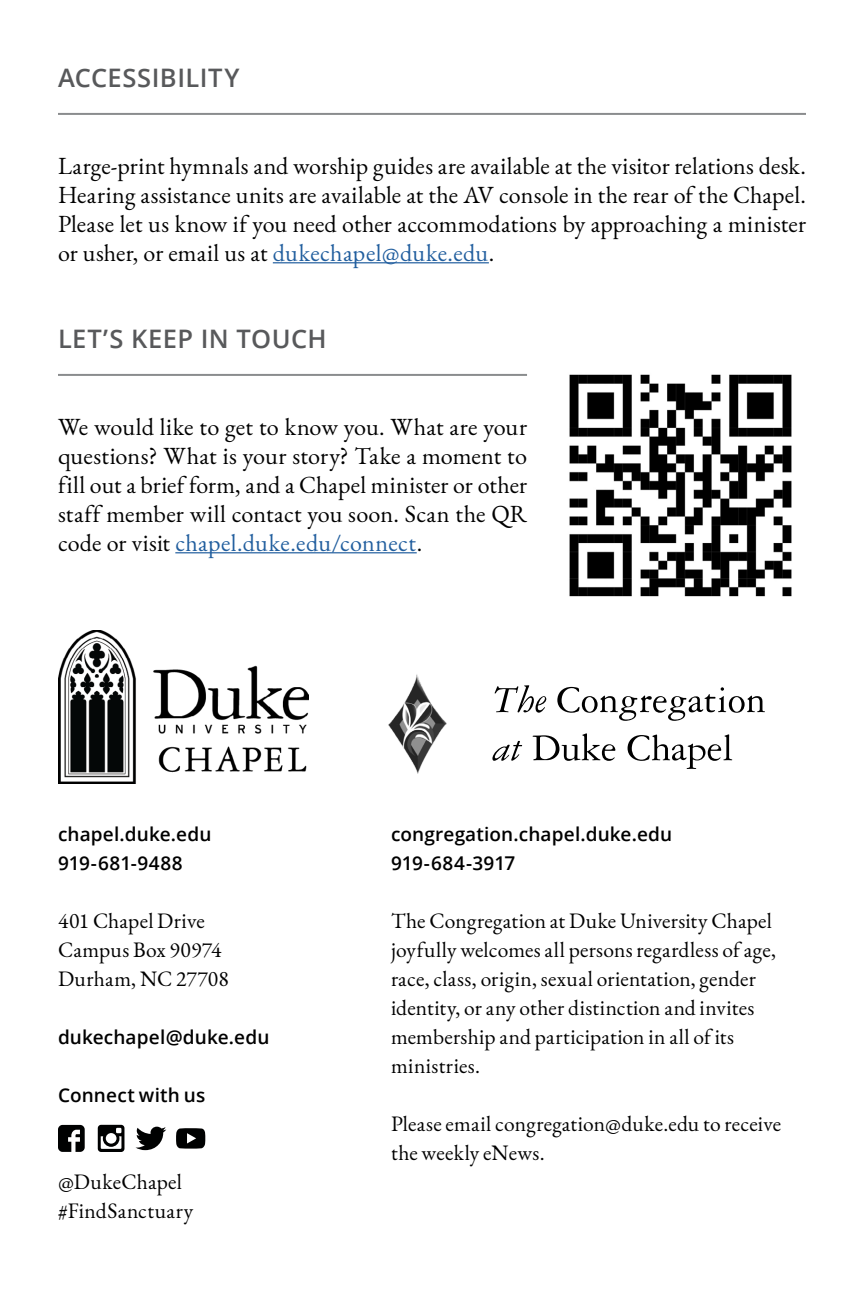
<style>
.page{position:relative;width:864px;height:1296px;background:#fff}
.page>*{position:absolute;margin:0;border:0;box-sizing:border-box;transform-origin:0 0}
.Headers_-_Horizontal{font:600 25.6px "Open Sans";letter-spacing:.015em;color:#58595b}
.Body_-_Left_Justify{font:24px/29px "EB Garamond";letter-spacing:.01em;color:#000;text-align:justify}
.Body_-_Left_Justify-2{font:21.6px/29px "EB Garamond";letter-spacing:.01em;color:#000}
.Body_-_Left_Justify-3{font:600 19px "Open Sans";letter-spacing:.005em;color:#000}
.Body_-_Left_Justify-4{font:600 19px "Open Sans";letter-spacing:.025em;color:#000}
.s1{color:#215e9e}
.s2{color:#fff}
</style>
<div class="page">
<img style="left:388px;top:674px;width:59px;height:100px">
<svg style="left:492px;top:733px;width:240px;height:36px"></svg>
<svg style="left:495px;top:685px;width:270px;height:36px"></svg>
<svg style="left:98px;top:1125px;width:26px;height:27px"></svg>
<svg style="left:58px;top:1125px;width:27px;height:27px"></svg>
<svg style="left:135px;top:1127px;width:31px;height:23px"></svg>
<svg style="left:176px;top:1128px;width:29px;height:21px"></svg>
<img style="left:58px;top:630px;width:250px;height:153px">
<hr style="left:58px;top:374px;width:469px;height:2px;background:#8a8c8e">
<hr style="left:175px;top:552px;width:242px;height:1px;background:#215e9e">
<img style="left:569px;top:374px;width:223px;height:223px">
<hr style="left:58px;top:113px;width:748px;height:2px;background:#8a8c8e">
<hr style="left:273px;top:262px;width:216px;height:1px;background:#215e9e">
<h4 class="Headers_-_Horizontal" style="left:58px;top:60px;width:183px">ACCESSIBILITY</h4>
<p class="Body_-_Left_Justify" style="left:58px;top:152px;width:750px">Large-print hymnals and worship guides are available at the visitor relations desk.<br>Hearing assistance units are available at the AV console in the rear of the Chapel.<br>Please let us know if you need other accommodations by approaching a minister or usher, or email us at <span class="s1">dukechapel@duke.edu</span>.</p>
<h4 class="Headers_-_Horizontal" style="left:58px;top:321px;width:270px">LET’S KEEP IN TOUCH</h4>
<p class="Body_-_Left_Justify" style="left:58px;top:413px;width:471px">We would like to get to know you. What are your questions? What is your story? Take a moment to fill out a brief form, and a Chapel minister or other staff member will contact you soon. Scan the QR code or visit <span class="s1">chapel.duke.edu/connect</span>.</p>
<p class="Body_-_Left_Justify-3" style="left:58px;top:821px;width:155px">chapel.duke.edu</p>
<p class="Body_-_Left_Justify-4" style="left:58px;top:850px;width:126px">919-681-9488</p>
<p class="Body_-_Left_Justify-2" style="left:58px;top:906px;width:148px">401 Chapel Drive</p>
<p class="Body_-_Left_Justify-2" style="left:58px;top:935px;width:165px">Campus Box 90974</p>
<p class="Body_-_Left_Justify-2" style="left:58px;top:964px;width:172px">Durham, NC 27708</p>
<p class="Body_-_Left_Justify-3" style="left:58px;top:1024px;width:213px">dukechapel@duke.edu</p>
<p class="Body_-_Left_Justify-3" style="left:58px;top:1082px;width:149px">Connect with us</p>
<p class="Body_-_Left_Justify-2" style="left:58px;top:1167px;width:126px">@DukeChapel</p>
<p class="Body_-_Left_Justify-2" style="left:58px;top:1196px;width:137px">#FindSanctuary</p>
<p class="Body_-_Left_Justify-3" style="left:391px;top:821px;width:283px">congregation.chapel.duke.edu</p>
<p class="Body_-_Left_Justify-3" style="left:391px;top:850px;width:126px">919-684-3917</p>
<p class="Body_-_Left_Justify-2" style="left:391px;top:906px;width:387px">The Congregation at Duke University Chapel joyfully welcomes all persons regardless of age, race, class, origin, sexual orientation, gender identity, or any other distinction and invites membership and participation in all of its ministries.</p>
<p class="Body_-_Left_Justify-2" style="left:391px;top:1109px;width:392px">Please email <span class="s2">congregation@duke.edu</span> to receive the weekly eNews.</p>
</div>
